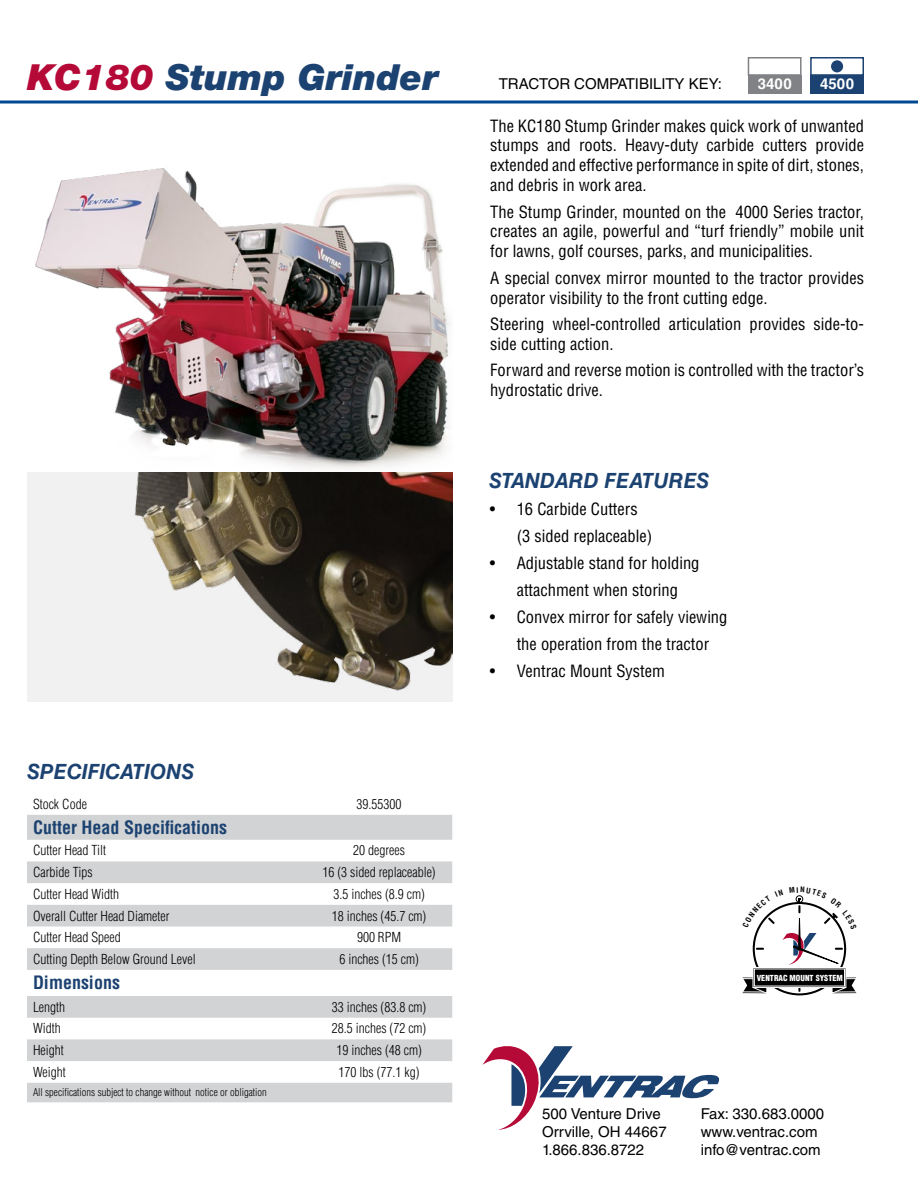
<style>
.page{position:relative;width:918px;height:1188px;background:#fff}
.page>*{position:absolute;margin:0;border:0;box-sizing:border-box;transform-origin:0 0}
.t1{font:italic 900 36px "Helvetica Neue LT Std";color:#1c4271}
.t2{font:italic 700 21px "Helvetica LT Std";color:#1c4271}
.t3{font:700 condensed 18px "Helvetica LT Std";color:#1c4271}
.t4{font:condensed 16.5px/19.8px "Helvetica LT Std";color:#000}
.t5{font:15px/18px "Helvetica LT Std";color:#000}
.t6{font:700 15px "Helvetica LT Std";color:#fff}
.t7{font:300 condensed 13.5px "Helvetica LT Std";color:#000}
.t8{font:300 condensed 10.5px "Helvetica LT Std";color:#000}
.t9{font:900 condensed 8.1px "Helvetica LT Std";color:#fff}
.s1{color:#b50938}
</style>
<div class="page">
<svg style="left:0;top:100px;width:918px;height:4px"></svg>
<div style="left:748px;top:75px;width:54px;height:19px;background:#808285"></div>
<div style="left:810px;top:75px;width:54px;height:19px;background:#1c4271"></div>
<div style="left:748px;top:57px;width:54px;height:19px;border:2px solid #808285"></div>
<div style="left:810px;top:57px;width:54px;height:19px;border:2px solid #1c4271"></div>
<div style="left:831px;top:60px;width:12px;height:12px;background:#1c4271;border-radius:50%"></div>
<img style="left:35px;top:168px;width:414px;height:301px">
<svg style="left:27px;top:815px;width:425px;height:287px;fill:#d1d3d4"></svg>
<svg style="left:27px;top:472px;width:425px;height:230px"></svg>
<svg style="left:482px;top:1046px;width:238px;height:84px"></svg>
<svg style="left:742px;top:895px;width:115px;height:99px"></svg>
<h1 class="t1" style="left:27px;top:55px;width:413px"><span class="s1">KC180</span> Stump Grinder</h1>
<p class="t2" style="left:27px;top:758px;width:169px">SPECIFICATIONS</p>
<p class="t7" style="left:33px;top:796px;width:55px">Stock Code</p>
<p class="t7" style="left:357px;top:796px;width:46px">39.55300</p>
<p class="t3" style="left:33px;top:816px;width:196px">Cutter Head Specifications</p>
<p class="t7" style="left:33px;top:842px;width:75px">Cutter Head Tilt</p>
<p class="t7" style="left:353px;top:842px;width:53px">20 degrees</p>
<p class="t7" style="left:33px;top:864px;width:61px">Carbide Tips</p>
<p class="t7" style="left:323px;top:864px;width:115px">16 (3 sided replaceable)</p>
<p class="t7" style="left:33px;top:886px;width:88px">Cutter Head Width</p>
<p class="t7" style="left:333px;top:886px;width:93px">3.5 inches (8.9 cm)</p>
<p class="t7" style="left:33px;top:907px;width:138px">Overall Cutter Head Diameter</p>
<p class="t7" style="left:332px;top:907px;width:96px">18 inches (45.7 cm)</p>
<p class="t7" style="left:33px;top:929px;width:89px">Cutter Head Speed</p>
<p class="t7" style="left:357px;top:929px;width:46px">900 RPM</p>
<p class="t7" style="left:33px;top:951px;width:164px">Cutting Depth Below Ground Level</p>
<p class="t7" style="left:339px;top:951px;width:81px">6 inches (15 cm)</p>
<p class="t3" style="left:33px;top:971px;width:88px">Dimensions</p>
<p class="t7" style="left:33px;top:998px;width:34px">Length</p>
<p class="t7" style="left:332px;top:998px;width:96px">33 inches (83.8 cm)</p>
<p class="t7" style="left:33px;top:1020px;width:29px">Width</p>
<p class="t7" style="left:332px;top:1020px;width:96px">28.5 inches (72 cm)</p>
<p class="t7" style="left:33px;top:1042px;width:32px">Height</p>
<p class="t7" style="left:336px;top:1042px;width:87px">19 inches (48 cm)</p>
<p class="t7" style="left:33px;top:1063px;width:34px">Weight</p>
<p class="t7" style="left:339px;top:1063px;width:82px">170 lbs (77.1 kg)</p>
<p class="t8" style="left:33px;top:1086px;width:235px">All specifications subject to change without notice or obligation</p>
<p class="t5" style="left:499px;top:75px;width:225px">TRACTOR COMPATIBILITY KEY:</p>
<p class="t6" style="left:758px;top:75px;width:35px">3400</p>
<p class="t6" style="left:820px;top:75px;width:35px">4500</p>
<p class="t4" style="left:490px;top:116px;width:375px;text-align:justify">The KC180 Stump Grinder makes quick work of unwanted stumps and roots. Heavy-duty carbide cutters provide extended and effective performance in spite of dirt, stones, and debris in work area.</p>
<p class="t4" style="left:490px;top:202px;width:375px;text-align:justify">The Stump Grinder, mounted on the 4000 Series tractor, creates an agile, powerful and “turf friendly” mobile unit for lawns, golf courses, parks, and municipalities.</p>
<p class="t4" style="left:490px;top:268px;width:375px">A special convex mirror mounted to the tractor provides operator visibility to the front cutting edge.</p>
<p class="t4" style="left:490px;top:314px;width:375px">Steering wheel-controlled articulation provides side-to&shy;side cutting action.</p>
<p class="t4" style="left:490px;top:360px;width:375px">Forward and reverse motion is controlled with the tractor’s hydrostatic drive.</p>
<p class="t2" style="left:489px;top:467px;width:222px">STANDARD FEATURES</p>
<p class="t4" style="left:517px;top:495px;width:137px;line-height:27px;text-indent:-27px">• 16 Carbide Cutters (3 sided replaceable)</p>
<p class="t4" style="left:490px;top:549px;width:211px;line-height:27px;text-align:center">• Adjustable stand for holding attachment when storing</p>
<p class="t4" style="left:490px;top:603px;width:239px;line-height:27px;text-align:center">• Convex mirror for safely viewing the operation from the tractor</p>
<p class="t4" style="left:490px;top:661px;width:177px">• Ventrac Mount System</p>
<p class="t9" style="left:757px;top:973px;width:88px">VENTRAC MOUNT SYSTEM</p>
<p class="t5" style="left:542px;top:1105px;width:126px">500 Venture Drive<br>Orrville, OH 44667<br>1.866.836.8722</p>
<p class="t5" style="left:701px;top:1105px;width:125px">Fax: 330.683.0000 www.ventrac.com info@ventrac.com</p>
</div>
